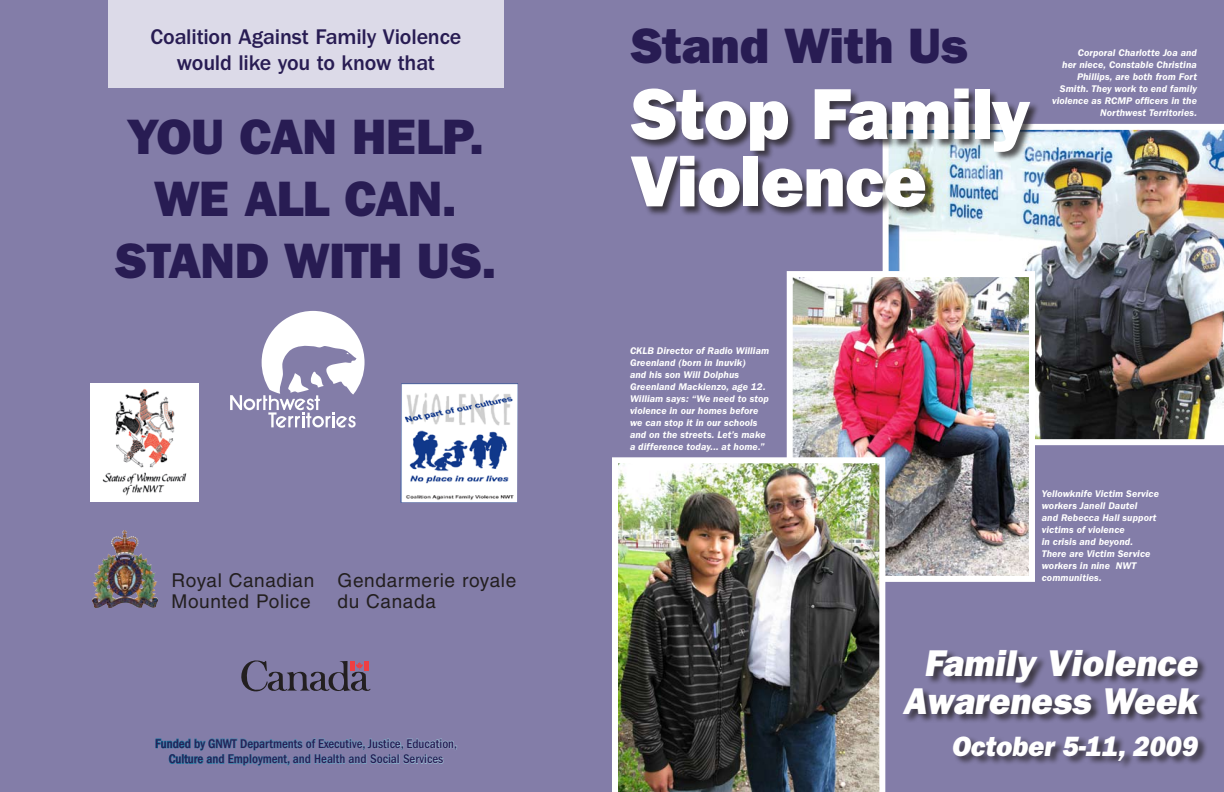
<style>
.page{position:relative;width:1224px;height:792px;background:#837da8}
.page>*{position:absolute;margin:0;border:0;box-sizing:border-box;transform-origin:0 0}
.t1{font:800 72.6px "Franklin Gothic";letter-spacing:-.015em;color:#fff}
.t2{font:800 50px/62px "Franklin Gothic";letter-spacing:-.015em;color:#281c53;text-align:center}
.t3{font:italic 800 37.4px/38px "Franklin Gothic";color:#fff;text-align:center;scale:.96 1}
.t4{font:italic 800 28.1px "Franklin Gothic";color:#fff;scale:.96 1}
.t5{font:500 22px/26px "Franklin Gothic";letter-spacing:-.01em;color:#281c53;text-align:center}
.t6{font:19px/21.1px "Helvetica";letter-spacing:.035em;color:#231f20}
.t7{font:500 condensed 13px/15.6px "Franklin Gothic";color:#281c53;text-align:center}
.t8{font:italic 600 10px/12px "Franklin Gothic";letter-spacing:.005em;color:#fff}
</style>
<div class="page">
<div style="left:108px;top:0;width:396px;height:88px;background:#dcdae8"></div>
<div style="left:902px;top:649px;width:306px;height:121px;background:#231f20;opacity:.75"></div>
<img style="left:401px;top:383px;width:117px;height:120px">
<svg style="left:156px;top:738px;width:301px;height:28px;background:#7485ad"></svg>
<img style="left:91px;top:383px;width:107px;height:118px">
<img style="left:883px;top:124px;width:341px;height:321px">
<svg style="left:242px;top:96px;width:17px;height:7px"></svg>
<div style="left:630px;top:88px;width:410px;height:129px;background:#231f20;opacity:.75"></div>
<img style="left:794px;top:278px;width:234px;height:297px">
<div style="left:787px;top:271px;width:248px;height:311px;border:6px solid #fff"></div>
<img style="left:612px;top:457px;width:273px;height:335px">
<svg style="left:230px;top:311px;width:135px;height:117px"></svg>
<svg style="left:238px;top:658px;width:133px;height:37px;background:#6e688a"></svg>
<div style="left:364px;top:661px;width:5px;height:10px;background:#ef3f42"></div>
<div style="left:350px;top:661px;width:5px;height:9px;background:#ef3f42"></div>
<img style="left:92px;top:530px;width:33px;height:53px">
<h3 class="t5" style="left:150px;top:23px;width:313px">Coalition Against Family Violence would like you to know that</h3>
<h2 class="t2" style="left:114px;top:105px;width:384px">YOU CAN HELP.<br>WE ALL CAN.<br>STAND WITH US.</h2>
<h3 class="t6" style="left:171px;top:569px;width:144px">Royal Canadian<br>Mounted Police</h3>
<h3 class="t6" style="left:338px;top:569px;width:180px">Gendarmerie royale du Canada</h3>
<h2 class="t2" style="left:630px;top:14px;width:339px">Stand With Us</h2>
<h1 class="t1" style="left:630px;top:71px;width:402px">Stop Family</h1>
<h1 class="t1" style="left:630px;top:139px;width:298px">Violence</h1>
<p class="t8" style="left:1052px;top:47px;width:146px;text-align:right">Corporal Charlotte Joa and<br>her niece, Constable Christina<br>Phillips, are both from Fort<br>Smith. They work to end family violence as RCMP officers in the</p>
<p class="t8" style="left:1100px;top:107px;width:98px">Northwest Territories.</p>
<p class="t8" style="left:630px;top:344px;width:141px">CKLB Director of Radio William<br>Greenland (born in Inuvik)<br>and his son Will Dolphus<br>Greenland Mackienzo, age 12.<br>William says: “We need to stop violence in our homes before we can stop it in our schools and on the streets. Let’s make a difference today... at home.”</p>
<p class="t8" style="left:1042px;top:488px;width:119px">Yellowknife Victim Service workers Janell Dautel<br>and Rebecca Hall support victims of violence<br>in crisis and beyond.<br>There are Victim Service workers in nine NWT communities.</p>
<h3 class="t3" style="left:902px;top:644px;width:316px">Family Violence<br>Awareness Week</h3>
<h3 class="t7" style="left:155px;top:736px;width:304px">Funded by GNWT Departments of Executive, Justice, Education,<br>Culture and Employment, and Health and Social Services</h3>
<h3 class="t4" style="left:951px;top:729px;width:263px">October 5-11,2009</h3>
</div>
